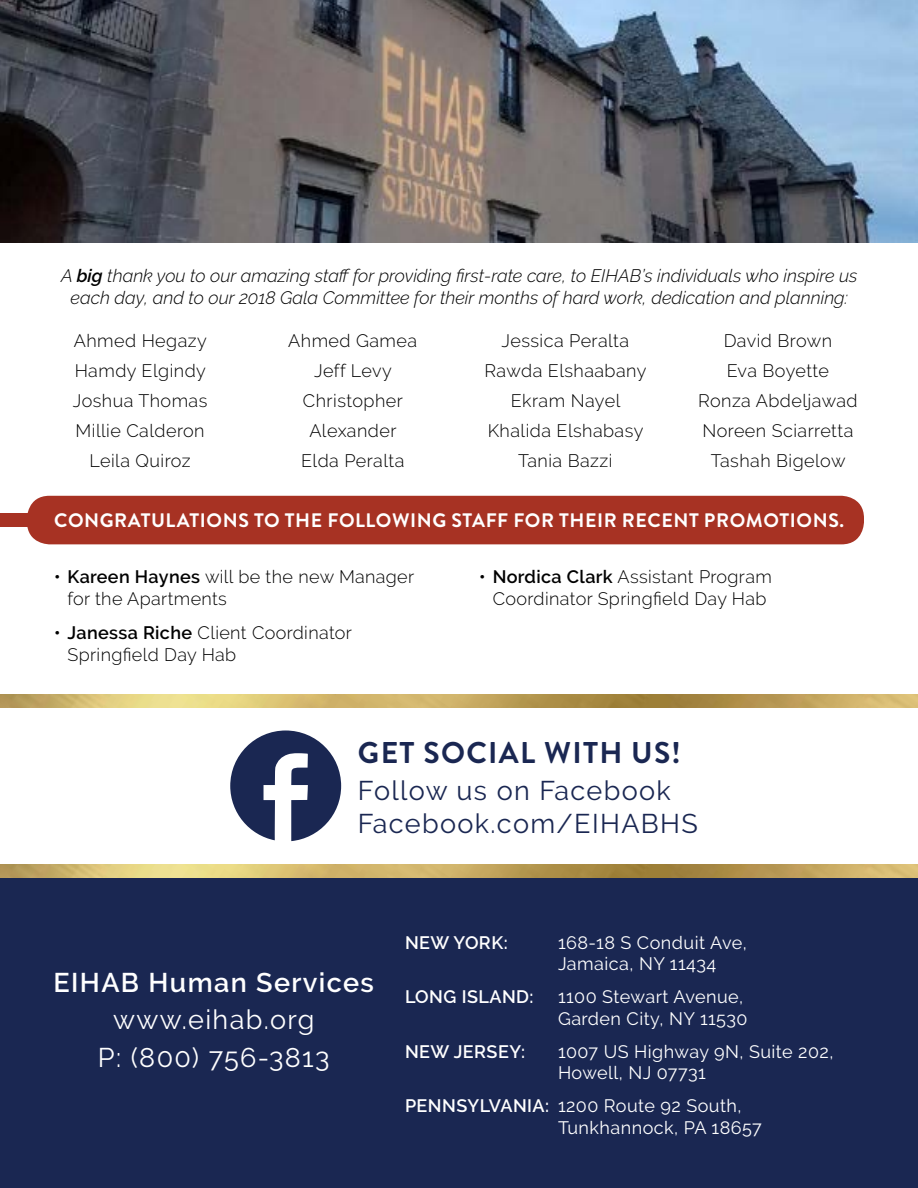
<style>
.page{position:relative;width:918px;height:1188px;background:#fff}
.page>*{position:absolute;margin:0;border:0;box-sizing:border-box;transform-origin:0 0}
.t1{font:700 30px "Brandon Grotesque";letter-spacing:.045em;color:#1a2752}
.t2{font:27px/33px "Raleway";letter-spacing:.05em;color:#1a2752}
.t3{font:27px/37.5px "Raleway";letter-spacing:.05em;color:#fff;text-align:center}
.t4{font:600 27px "Raleway";letter-spacing:.05em;color:#fff}
.t5{font:700 19.5px "Brandon Grotesque";letter-spacing:.03em;color:#fff}
.t6{font:300 18px/30px "Raleway";letter-spacing:.025em;color:#000;text-align:center}
.t7{font:italic 300 18px/21.6px "Raleway";color:#000;text-align:center}
.t8{font:18px/21.6px "Raleway";letter-spacing:.025em;color:#fff}
.t9{font:600 18px "Raleway";letter-spacing:.025em;color:#fff}
.s1{font-weight:600}
</style>
<div class="page">
<div style="left:0;top:878px;width:918px;height:310px;background:#1a2752"></div>
<svg style="left:230px;top:730px;width:111px;height:111px"></svg>
<img style="left:0;top:864px;width:918px;height:14px">
<img style="left:0;top:694px;width:918px;height:14px">
<img style="left:0;top:0;width:918px;height:243px">
<div style="left:0;top:513px;width:230px;height:14px;background:#a73223"></div>
<div style="left:27px;top:496px;width:837px;height:48px;background:#a73223;border-radius:23px"></div>
<p class="t7" style="left:61px;top:265px;width:798px">A <span class="s1">big</span> thank you to our amazing staff for providing first-rate care, to EIHAB’s individuals who inspire us each day, and to our 2018 Gala Committee for their months of hard work, dedication and planning:</p>
<p class="t6" style="left:73px;top:325px;width:136px">Ahmed Hegazy<br>Hamdy Elgindy<br>Joshua Thomas<br>Millie Calderon<br>Leila Quiroz</p>
<p class="t6" style="left:288px;top:326px;width:130px">Ahmed Gamea<br>Jeff Levy<br>Christopher<br>Alexander<br>Elda Peralta</p>
<p class="t6" style="left:485px;top:326px;width:163px">Jessica Peralta<br>Rawda Elshaabany<br>Ekram Nayel<br>Khalida Elshabasy<br>Tania Bazzi</p>
<p class="t6" style="left:698px;top:326px;width:161px">David Brown<br>Eva Boyette<br>Ronza Abdeljawad<br>Noreen Sciarretta<br>Tashah Bigelow</p>
<p class="t5" style="left:54px;top:507px;width:791px">CONGRATULATIONS TO THE FOLLOWING STAFF FOR THEIR RECENT PROMOTIONS.</p>
<p class="t6" style="left:68px;top:566px;width:348px;line-height:21.6px;text-align:left;text-indent:-14px"><span class="s1">• Kareen Haynes</span> will be the new Manager for the Apartments</p>
<p class="t6" style="left:68px;top:622px;width:286px;line-height:21.6px;text-align:left;text-indent:-14px"><span class="s1">• Janessa Riche</span> Client Coordinator<br>Springfield Day Hab</p>
<p class="t6" style="left:479px;top:566px;width:294px;line-height:21.6px"><span class="s1">• Nordica Clark</span> Assistant Program<br>Coordinator Springfield Day Hab</p>
<h1 class="t1" style="left:358px;top:731px;width:324px">GET SOCIAL WITH US!</h1>
<h2 class="t2" style="left:358px;top:774px;width:342px">Follow us on Facebook<br>Facebook.com/EIHABHS</h2>
<h2 class="t4" style="left:54px;top:967px;width:322px">EIHAB Human Services</h2>
<h2 class="t3" style="left:98px;top:1001px;width:233px">www.eihab.org<br>P: (800) 756-3813</h2>
<p class="t9" style="left:405px;top:932px;width:104px">NEW YORK:</p>
<p class="t8" style="left:558px;top:931px;width:190px">168-18 S Conduit Ave,<br>Jamaica, NY 11434</p>
<p class="t9" style="left:405px;top:987px;width:130px">LONG ISLAND:</p>
<p class="t8" style="left:558px;top:986px;width:191px">1100 Stewart Avenue,<br>Garden City, NY 11530</p>
<p class="t9" style="left:405px;top:1041px;width:122px">NEW JERSEY:</p>
<p class="t8" style="left:558px;top:1041px;width:277px">1007 US Highway 9N, Suite 202,<br>Howell, NJ 07731</p>
<p class="t8" style="left:558px;top:1095px;width:205px;text-indent:-153px"><span class="s1">PENNSYLVANIA:</span> 1200 Route 92 South,<br>Tunkhannock, PA 18657</p>
</div>
